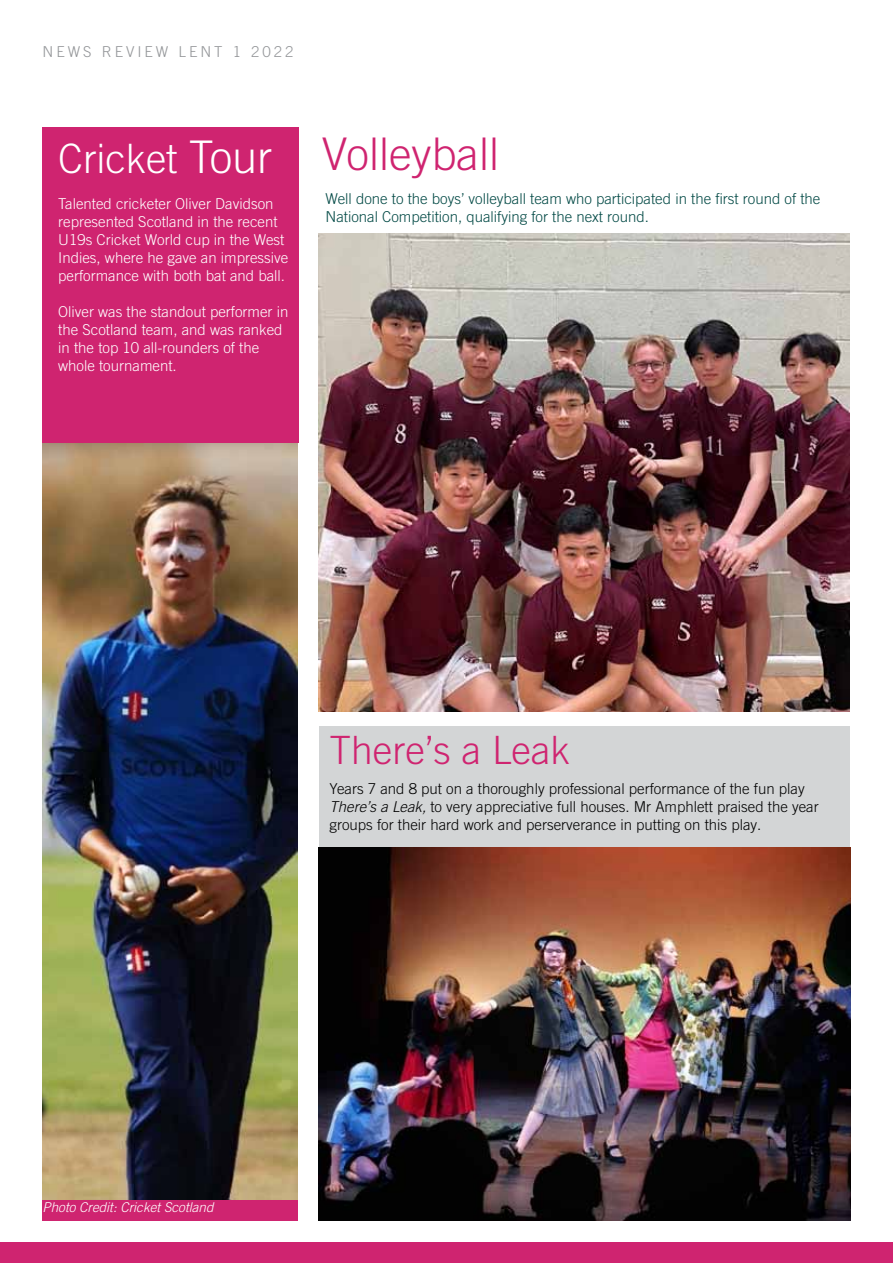
<style>
.page{position:relative;width:893px;height:1263px;background:#fff}
.page>*{position:absolute;margin:0;border:0;box-sizing:border-box;transform-origin:0 0}
.t1{font:300 45px "Trade Gothic LT Com";color:#cf2470}
.t2{font:300 40.5px "Trade Gothic LT Com";color:#fff}
.t3{font:300 39px "Trade Gothic LT Com";color:#cf2470}
.t4{font:300 15px/18px "Trade Gothic LT Com";color:#fff}
.t5{font:300 15px/18px "Trade Gothic LT Com";color:#000}
.t6{font:300 15px/18px "Trade Gothic LT Com";color:#024945}
.t7{font:300 15px "Trade Gothic LT Com";letter-spacing:.2em;color:#939598}
.t8{font:italic 300 13.5px "Trade Gothic LT Com";color:#fff}
.s1{font-size:45px}
.s2{font-style:italic}
</style>
<div class="page">
<div style="left:0;top:1242px;width:893px;height:21px;background:#cf2470"></div>
<div style="left:319px;top:727px;width:530px;height:121px;background:#d3d5d6"></div>
<img style="left:43px;top:443px;width:255px;height:756px">
<div style="left:43px;top:128px;width:256px;height:315px;background:#cf2470"></div>
<img style="left:319px;top:233px;width:530px;height:479px">
<img style="left:319px;top:848px;width:531px;height:372px">
<div style="left:43px;top:1199px;width:255px;height:21px;background:#cf2470"></div>
<p class="t7" style="left:43px;top:43px;width:253px">news review LEN T 1 2022</p>
<h2 class="t2" style="left:58px;top:134px;width:215px">Cricket <span class="s1">Tour</span></h2>
<p class="t4" style="left:58px;top:194px;width:232px">Talented cricketer Oliver Davidson represented Scotland in the recent U19s Cricket World cup in the West I ndies, where he gave an impressive performance with both bat and ball.</p>
<p class="t4" style="left:58px;top:302px;width:232px">Oliver was the standout performer in the Scotland team, and was ranked in the top 10 all-rounders of the whole tournament.</p>
<h1 class="t1" style="left:322px;top:128px;width:178px">Volleyball</h1>
<p class="t6" style="left:326px;top:190px;width:496px">Well done to the boys’ volleyball team who participated in the first round of the<br>National Competition, qualifying for the next round.</p>
<h3 class="t3" style="left:330px;top:727px;width:242px">There’s a Leak</h3>
<p class="t5" style="left:330px;top:779px;width:491px">Years 7 and 8 put on a thoroughly professional performance of the fun play<br><span class="s2">There’s a Leak,</span> to very appreciative full houses. Mr Amphlett praised the year groups for their hard work and perserverance in putting on this play.</p>
<p class="t8" style="left:43px;top:1199px;width:173px">Photo Credit: Cricket Scotland</p>
</div>
